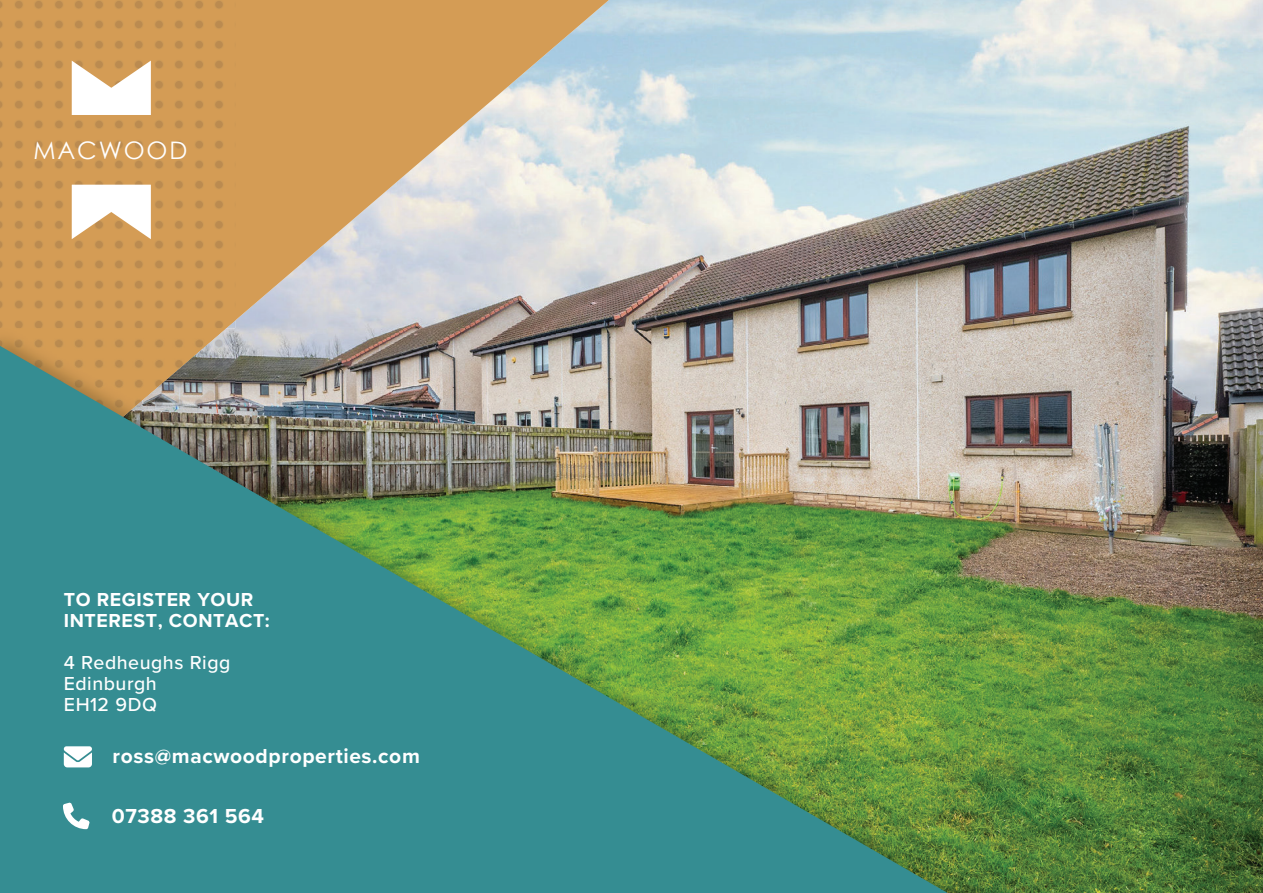
<style>
.page{position:relative;width:1263px;height:893px;background:#fff}
.page>*{position:absolute;margin:0;border:0;box-sizing:border-box;transform-origin:0 0}
.t1{font:24.15px "Century Gothic";letter-spacing:.075em;color:#fff}
.t2{font:700 21px "Proxima Nova";letter-spacing:.03em;color:#fff}
.t3{font:700 19.5px/21px "Proxima Nova";letter-spacing:.03em;color:#fff}
.t4{font:500 19.5px/21px "Proxima Nova";letter-spacing:.025em;color:#fff}
</style>
<div class="page">
<img style="left:609px;top:0;width:654px;height:893px">
<svg style="left:0;top:0;width:609px;height:346px;fill:#d49c55"></svg>
<svg style="left:226px;top:320px;width:9px;height:8px"></svg>
<img style="left:235px;top:328px;width:746px;height:565px">
<img style="left:0;top:328px;width:226px;height:18px">
<img style="left:0;top:346px;width:948px;height:547px">
<svg style="left:72px;top:61px;width:79px;height:54px"></svg>
<svg style="left:72px;top:185px;width:79px;height:54px"></svg>
<svg style="left:63px;top:803px;width:26px;height:26px"></svg>
<svg style="left:64px;top:746px;width:28px;height:21px"></svg>
<p class="t1" style="left:34px;top:133px;width:155px">MACWOOD</p>
<p class="t3" style="left:64px;top:589px;width:208px">TO REGISTER YOUR<br>INTEREST, CONTACT:</p>
<p class="t4" style="left:64px;top:651px;width:168px">4 Redheughs Rigg<br>Edinburgh<br>EH12 9DQ</p>
<p class="t2" style="left:113px;top:740px;width:309px">ross@macwoodproperties.com</p>
<p class="t2" style="left:112px;top:800px;width:154px">07388 361 564</p>
</div>
